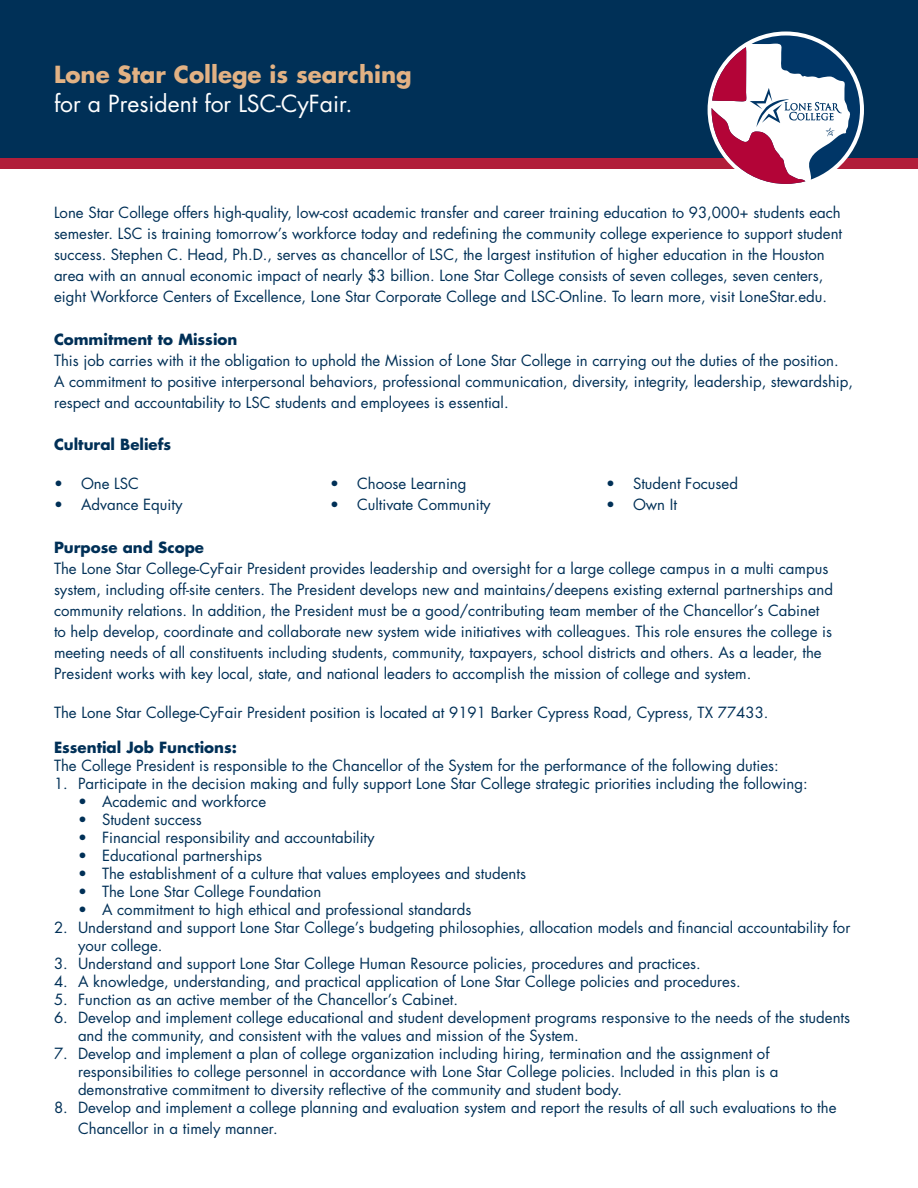
<style>
.page{position:relative;width:918px;height:1188px;background:#fff}
.page>*{position:absolute;margin:0;border:0;box-sizing:border-box;transform-origin:0 0}
.t1{font:22.95px/28.7px "Futura Std";color:#fff}
.t2{font:15px/21px "Futura Std";color:#003057}
.t3{font:700 15px "Futura Std";color:#003057}
.s1{font-weight:700;color:#e2b284}
</style>
<div class="page">
<div style="left:0;top:139px;width:918px;height:29px;background:#b11e3a"></div>
<div style="left:0;top:0;width:918px;height:157px;background:#003057"></div>
<div style="left:708px;top:31px;width:156px;height:157px;border:8px solid #fff;border-radius:50%"></div>
<svg style="left:712px;top:36px;width:148px;height:148px"></svg>
<p class="t1" style="left:54px;top:61px;width:359px"><span class="s1">Lone Star College is searching </span>for a President for LSC-CyFair.</p>
<p class="t2" style="left:54px;top:202px;width:790px">Lone Star College offers high-quality, low-cost academic transfer and career training education to 93,000+ students each semester. LSC is training tomorrow’s workforce today and redefining the community college experience to support student success. Stephen C. Head, Ph.D., serves as chancellor of LSC, the largest institution of higher education in the Houston area with an annual economic impact of nearly $3 billion. Lone Star College consists of seven colleges, seven centers, eight Workforce Centers of Excellence, Lone Star Corporate College and LSC-Online. To learn more, visit LoneStar.edu.</p>
<p class="t3" style="left:54px;top:329px;width:185px">Commitment to Mission</p>
<p class="t2" style="left:54px;top:350px;width:801px">This job carries with it the obligation to uphold the Mission of Lone Star College in carrying out the duties of the position.<br>A commitment to positive interpersonal behaviors, professional communication, diversity, integrity, leadership, stewardship, respect and accountability to LSC students and employees is essential.</p>
<p class="t3" style="left:54px;top:434px;width:119px">Cultural Beliefs</p>
<p class="t2" style="left:54px;top:473px;width:87px">• One LSC</p>
<p class="t2" style="left:54px;top:494px;width:130px">• Advance Equity</p>
<p class="t2" style="left:330px;top:473px;width:138px">• Choose Learning</p>
<p class="t2" style="left:330px;top:494px;width:162px">• Cultivate Community</p>
<p class="t2" style="left:606px;top:473px;width:134px">• Student Focused</p>
<p class="t2" style="left:606px;top:494px;width:73px">• Own It</p>
<p class="t3" style="left:54px;top:537px;width:152px">Purpose and Scope</p>
<p class="t2" style="left:54px;top:558px;width:781px">The Lone Star College-CyFair President provides leadership and oversight for a large college campus in a multi campus system, including off-site centers. The President develops new and maintains/deepens existing external partnerships and community relations. In addition, the President must be a good/contributing team member of the Chancellor’s Cabinet to help develop, coordinate and collaborate new system wide initiatives with colleagues. This role ensures the college is meeting needs of all constituents including students, community, taxpayers, school districts and others. As a leader, the President works with key local, state, and national leaders to accomplish the mission of college and system.</p>
<p class="t2" style="left:54px;top:702px;width:716px">The Lone Star College-CyFair President position is located at 9191 Barker Cypress Road, Cypress, TX 77433.</p>
<p class="t3" style="left:54px;top:737px;width:184px">Essential Job Functions:</p>
<p class="t2" style="left:54px;top:755px;width:726px">The College President is responsible to the Chancellor of the System for the performance of the following duties:</p>
<p class="t2" style="left:54px;top:773px;width:755px">1. Participate in the decision making and fully support Lone Star College strategic priorities including the following:</p>
<p class="t2" style="left:78px;top:791px;width:190px">• Academic and workforce</p>
<p class="t2" style="left:78px;top:809px;width:125px">• Student success</p>
<p class="t2" style="left:78px;top:827px;width:298px">• Financial responsibility and accountability</p>
<p class="t2" style="left:78px;top:845px;width:186px">• Educational partnerships</p>
<p class="t2" style="left:78px;top:863px;width:450px">• The establishment of a culture that values employees and students</p>
<p class="t2" style="left:78px;top:881px;width:245px">• The Lone Star College Foundation</p>
<p class="t2" style="left:78px;top:899px;width:395px">• A commitment to high ethical and professional standards</p>
<p class="t2" style="left:78px;top:918px;width:774px;line-height:18px;text-indent:-24px">2. Understand and support Lone Star College’s budgeting philosophies, allocation models and financial accountability for your college.</p>
<p class="t2" style="left:54px;top:953px;width:648px">3. Understand and support Lone Star College Human Resource policies, procedures and practices.</p>
<p class="t2" style="left:54px;top:971px;width:688px">4. A knowledge, understanding, and practical application of Lone Star College policies and procedures.</p>
<p class="t2" style="left:54px;top:989px;width:406px">5. Function as an active member of the Chancellor’s Cabinet.</p>
<p class="t2" style="left:78px;top:1008px;width:774px;line-height:18px;text-indent:-24px">6. Develop and implement college educational and student development programs responsive to the needs of the students and the community, and consistent with the values and mission of the System.</p>
<p class="t2" style="left:78px;top:1044px;width:702px;line-height:18px;text-indent:-24px">7. Develop and implement a plan of college organization including hiring, termination and the assignment of responsibilities to college personnel in accordance with Lone Star College policies. Included in this plan is a demonstrative commitment to diversity reflective of the community and student body.</p>
<p class="t2" style="left:78px;top:1097px;width:760px;line-height:21.6px;text-indent:-24px">8. Develop and implement a college planning and evaluation system and report the results of all such evaluations to the<br>Chancellor in a timely manner.</p>
</div>
